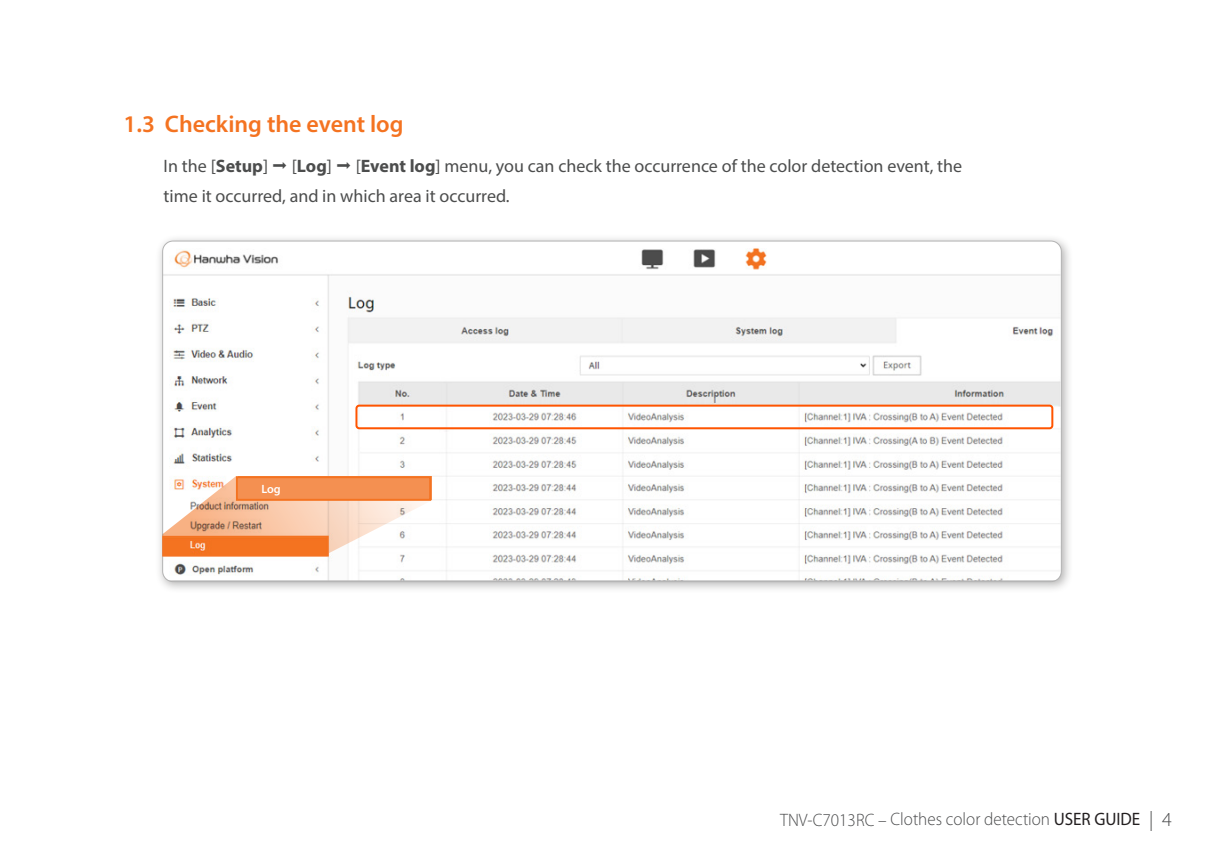
<style>
.page{position:relative;width:1224px;height:864px;background:#fff}
.page>*{position:absolute;margin:0;border:0;box-sizing:border-box;transform-origin:0 0}
.t1{font:600 24px "Myriad Pro";color:#f47321}
.t2{font:18px/29.6px "Myriad Pro";color:#4c4d4d}
.t3{font:300 18px "Myriad Pro";color:#4b4c4d;scale:.95 1}
.t4{font:700 18px "Myriad Pro";color:#4c4d4d}
.t5{font:600 12px "Myriad Pro";color:#fff}
.s1{font-weight:700}
.s2{font-weight:400}
.s3{font-weight:400;color:#231f20}
.s4{font-size:20px}
</style>
<div class="page">
<div style="left:156px;top:234px;width:918px;height:360px;background:#23201f;opacity:.35"></div>
<img style="left:163px;top:241px;width:898px;height:339px">
<div style="left:355px;top:405px;width:698px;height:24px;border:2px solid #ff5400;border-radius:3px"></div>
<svg style="left:163px;top:476px;width:268px;height:77px"></svg>
<div style="left:162px;top:536px;width:167px;height:21px;border:2px solid #f47321"></div>
<div style="left:238px;top:476px;width:193px;height:24px;background:#f49051"></div>
<div style="left:236px;top:476px;width:195px;height:25px;border:2px solid #f47321"></div>
<h1 class="t1" style="left:124px;top:108px;width:281px">1.3 Checking the event log</h1>
<p class="t2" style="left:164px;top:151px;width:106px">In the [<span class="s1">Setup</span>]</p>
<p class="t4" style="left:292px;top:155px;width:42px"><span class="s2">[</span>Log<span class="s2">]</span></p>
<p class="t2" style="left:164px;top:151px;width:800px;text-indent:192px">[<span class="s1">Event log</span>] menu, you can check the occurrence of the color detection event, the time it occurred, and in which area it occurred.</p>
<p class="t5" style="left:261px;top:481px;width:21px">Log</p>
<p class="t3" style="left:780px;top:809px;width:414px">TNV-C7013RC – Clothes color detection <span class="s3">USER GUIDE</span> <span class="s4">| 4</span></p>
</div>
